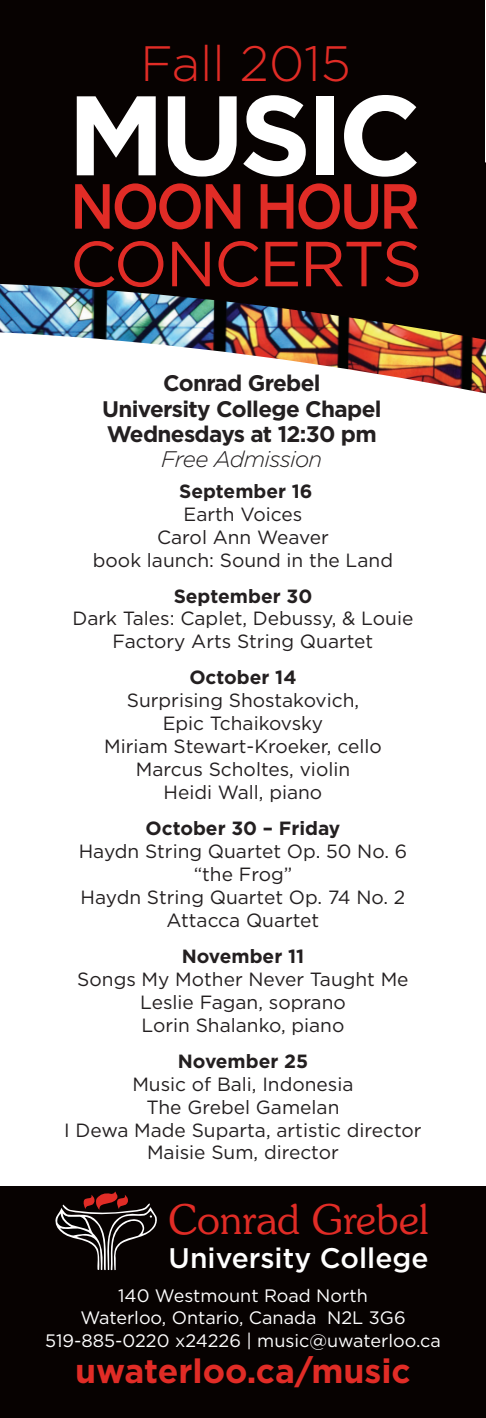
<style>
.page{position:relative;width:486px;height:1418px;background:#fff}
.page>*{position:absolute;margin:0;border:0;box-sizing:border-box;transform-origin:0 0}
.t1{font:700 112.73px "Gotham";letter-spacing:-.05em;color:#fff}
.t2{font:500 63.45px "Gotham";letter-spacing:-.06em;color:#e12c26;scale:.89 1}
.t3{font:63.45px "Gotham";letter-spacing:-.03em;color:#e12c26}
.t4{font:300 49.73px "Gotham";color:#e12c26}
.t5{font:300 41.18px "Souvenir IT Cby BT";color:#e12c26}
.t6{font:700 33.75px "Gotham";color:#e12c26}
.t7{font:500 28.35px "Gotham";color:#fff}
.t8{font:700 22.5px/25.2px "Gotham";letter-spacing:-.03em;color:#231f20;text-align:center}
.t9{font:italic 300 22.5px "Gotham";letter-spacing:-.03em;color:#231f20}
.t10{font:19.12px/22.9px "Gotham";color:#231f20;text-align:center}
.t11{font:700 19.12px "Gotham";color:#231f20}
.t12{font:18px/22.5px "Gotham";color:#fff;text-align:center}
</style>
<div class="page">
<img style="left:0;top:162px;width:486px;height:232px">
<div style="left:0;top:0;width:485px;height:248px;background:#070201"></div>
<div style="left:0;top:1186px;width:486px;height:232px;background:#070201"></div>
<svg style="left:55px;top:1191px;width:102px;height:79px"></svg>
<h3 class="t4" style="left:140px;top:32px;width:212px">Fall 2015</h3>
<h1 class="t1" style="left:67px;top:61px;width:356px">MUSIC</h1>
<h2 class="t2" style="left:70px;top:165px;width:395px">NOON HOUR</h2>
<h2 class="t3" style="left:70px;top:223px;width:354px">CONCERTS</h2>
<p class="t8" style="left:102px;top:370px;width:281px">Conrad Grebel<br>University College Chapel<br>Wednesdays at 12:30 pm</p>
<p class="t9" style="left:161px;top:445px;width:163px">Free Admission</p>
<p class="t11" style="left:179px;top:478px;width:135px">September 16</p>
<p class="t10" style="left:93px;top:502px;width:302px">Earth Voices<br>Carol Ann Weaver<br>book launch: Sound in the Land</p>
<p class="t11" style="left:174px;top:583px;width:140px">September 30</p>
<p class="t10" style="left:73px;top:607px;width:342px">Dark Tales: Caplet, Debussy, &amp; Louie<br>Factory Arts String Quartet</p>
<p class="t11" style="left:189px;top:665px;width:109px">October 14</p>
<p class="t10" style="left:104px;top:688px;width:279px">Surprising Shostakovich,<br>Epic Tchaikovsky<br>Miriam Stewart-Kroeker, cello<br>Marcus Scholtes, violin<br>Heidi Wall, piano</p>
<p class="t11" style="left:146px;top:815px;width:196px">October 30 – Friday</p>
<p class="t10" style="left:79px;top:839px;width:330px">Haydn String Quartet Op. 50 No. 6 “the Frog”<br>Haydn String Quartet Op. 74 No. 2<br>Attacca Quartet</p>
<p class="t11" style="left:182px;top:943px;width:124px">November 11</p>
<p class="t10" style="left:77px;top:967px;width:333px">Songs My Mother Never Taught Me<br>Leslie Fagan, soprano<br>Lorin Shalanko, piano</p>
<p class="t11" style="left:178px;top:1048px;width:132px">November 25</p>
<p class="t10" style="left:64px;top:1072px;width:359px">Music of Bali, Indonesia<br>The Grebel Gamelan<br>I Dewa Made Suparta, artistic director<br>Maisie Sum, director</p>
<h3 class="t5" style="left:168px;top:1194px;width:262px">Conrad Grebel</h3>
<h3 class="t7" style="left:169px;top:1239px;width:261px">University College</h3>
<p class="t12" style="left:45px;top:1283px;width:397px">140 Westmount Road North<br>Waterloo, Ontario, Canada N2L 3G6<br>519-885-0220 x24226 | music@uwaterloo.ca</p>
<h3 class="t6" style="left:75px;top:1348px;width:337px">uwaterloo.ca/music</h3>
</div>
